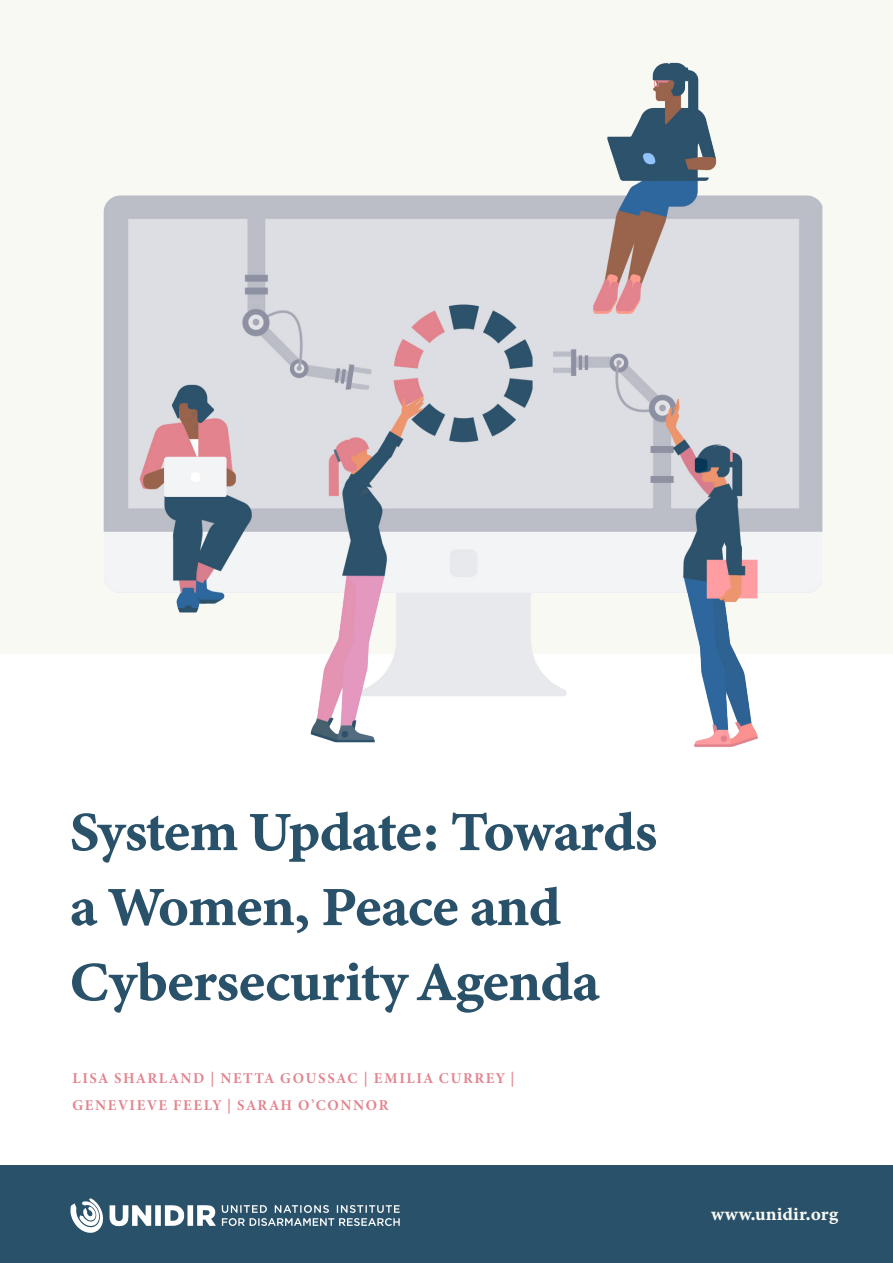
<style>
.page{position:relative;width:893px;height:1263px;background:#fff}
.page>*{position:absolute;margin:0;border:0;box-sizing:border-box;transform-origin:0 0}
.t1{font:700 55.5px/75px "Minion 3 Caption";letter-spacing:-.025em;color:#29516a}
.Heading{font:700 18px "Minion 3 Caption";color:#f9f9f4}
.t2{font:700 15px/27px "Minion 3 Subhead";letter-spacing:.11em;color:#e2848e}
</style>
<div class="page">
<div style="left:0;top:0;width:893px;height:653px;background:#f9f9f4"></div>
<div style="left:0;top:1166px;width:893px;height:97px;background:#29516a"></div>
<svg style="left:70px;top:1198px;width:146px;height:35px"></svg>
<svg style="left:222px;top:1205px;width:178px;height:21px"></svg>
<img style="left:0;top:62px;width:893px;height:685px">
<p class="t1" style="left:69px;top:794px;width:590px">System Update: Towards a Women, Peace and<br>Cybersecurity Agenda</p>
<p class="t2" style="left:72px;top:1064px;width:444px">LISA SHARLAND | NETTA GOUSSAC | EMILIA CURREY |<br>GENEVIEVE FEELY | SARAH O’CONNOR</p>
<p class="Heading" style="left:711px;top:1200px;width:129px">www.unidir.org</p>
</div>
